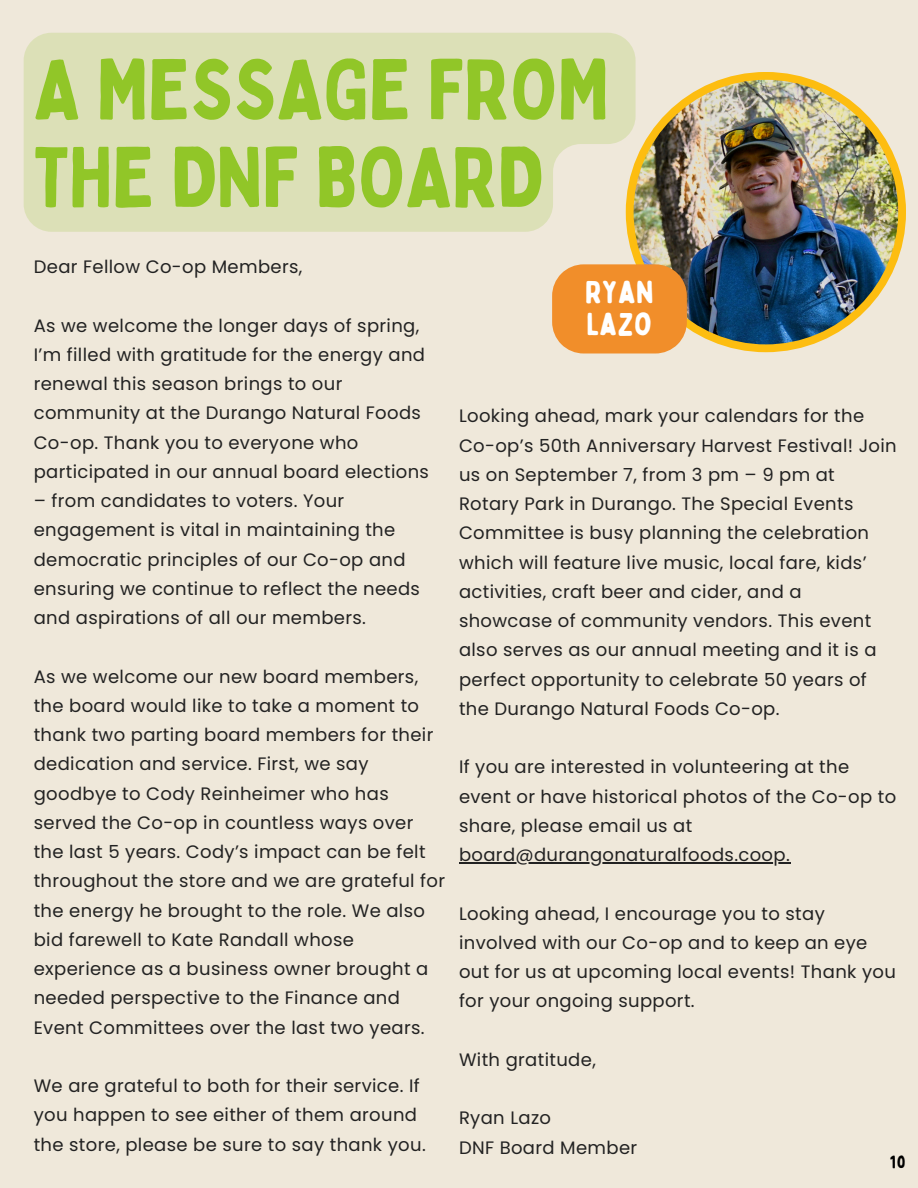
<style>
.page{position:relative;width:918px;height:1188px;background:#efe8da}
.page>*{position:absolute;margin:0;border:0;box-sizing:border-box;transform-origin:0 0}
.t1{font:84px/87.8px "Bobby Jones";color:#91c628}
.t2{font:31.8px/32.7px "Bobby Jones Soft";color:#fff}
.t3{font:18px/29.2px "Poppins";letter-spacing:.02em;color:#222}
.t4{font:18px "Bobby Jones Soft";color:#000}
</style>
<div class="page">
<div style="left:24px;top:33px;width:612px;height:199px;background:#dce0b7"></div>
<div style="left:626px;top:72px;width:280px;height:280px;background:#fdbd10;border-radius:50%"></div>
<img style="left:634px;top:80px;width:264px;height:264px;border-radius:50%">
<svg style="left:552px;top:264px;width:135px;height:89px;background:#ee9234"></svg>
<hr style="left:459px;top:862px;width:331px;height:1px;background:#222">
<h1 class="t1" style="left:34px;top:43px;width:576px">A MESSAGE FROM<br>THE DNF BOARD</h1>
<p class="t3" style="left:34px;top:252px;width:270px">Dear Fellow Co-op Members,</p>
<p class="t3" style="left:34px;top:311px;width:397px">As we welcome the longer days of spring, I’m filled with gratitude for the energy and renewal this season brings to our community at the Durango Natural Foods Co-op. Thank you to everyone who participated in our annual board elections</p>
<p class="t3" style="left:34px;top:486px;width:388px">– from candidates to voters. Your engagement is vital in maintaining the democratic principles of our Co-op and ensuring we continue to reflect the needs and aspirations of all our members.</p>
<p class="t3" style="left:34px;top:662px;width:413px">As we welcome our new board members, the board would like to take a moment to thank two parting board members for their dedication and service. First, we say goodbye to Cody Reinheimer who has served the Co-op in countless ways over the last 5 years. Cody’s impact can be felt throughout the store and we are grateful for the energy he brought to the role. We also bid farewell to Kate Randall whose experience as a business owner brought a needed perspective to the Finance and Event Committees over the last two years.</p>
<p class="t3" style="left:34px;top:1071px;width:394px">We are grateful to both for their service. If you happen to see either of them around the store, please be sure to say thank you.</p>
<p class="t2" style="left:585px;top:276px;width:70px">RYAN<br>LAZO</p>
<p class="t3" style="left:459px;top:401px;width:439px">Looking ahead, mark your calendars for the Co-op’s 50th Anniversary Harvest Festival! Join us on September 7, from 3 pm – 9 pm at Rotary Park in Durango. The Special Events Committee is busy planning the celebration which will feature live music, local fare, kids’ activities, craft beer and cider, and a showcase of community vendors. This event also serves as our annual meeting and it is a perfect opportunity to celebrate 50 years of the Durango Natural Foods Co-op.</p>
<p class="t3" style="left:459px;top:752px;width:439px">If you are interested in volunteering at the event or have historical photos of the Co-op to share, please email us at</p>
<h2 class="t3" style="left:459px;top:840px;width:332px">board@durangonaturalfoods.coop.</h2>
<h2 class="t3" style="left:459px;top:899px;width:438px">Looking ahead, I encourage you to stay involved with our Co-op and to keep an eye out for us at upcoming local events! Thank you</h2>
<p class="t3" style="left:459px;top:986px;width:237px">for your ongoing support.</p>
<p class="t3" style="left:459px;top:1045px;width:138px">With gratitude,</p>
<p class="t3" style="left:459px;top:1103px;width:180px">Ryan Lazo<br>DNF Board Member</p>
<p class="t4" style="left:890px;top:1151px;width:17px">10</p>
</div>
